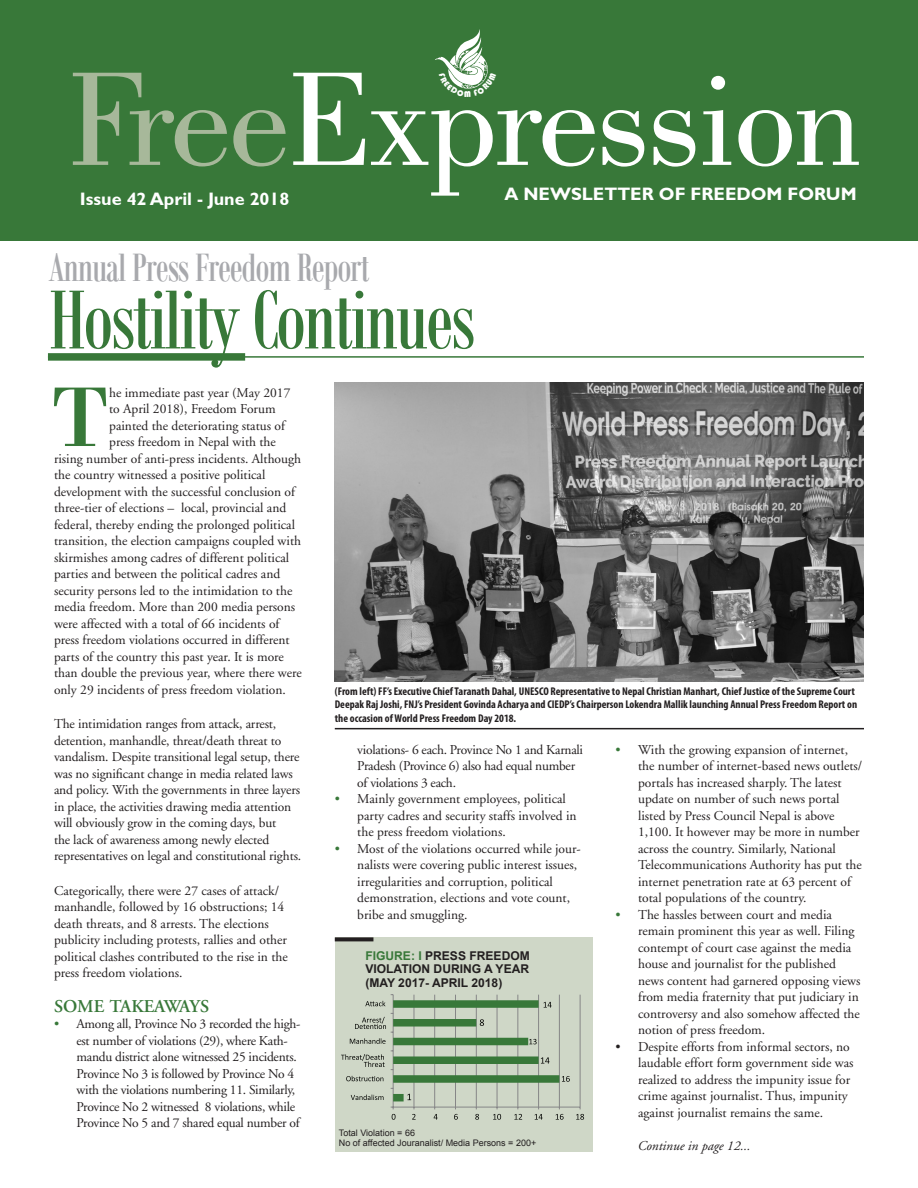
<style>
.page{position:relative;width:918px;height:1188px;background:#fff}
.page>*{position:absolute;margin:0;border:0;box-sizing:border-box;transform-origin:0 0}
.t1{font:140.25px "Bodoni BT";letter-spacing:-.02em;color:#fff}
.t2{font:90.75px "Bodoni MT Condensed";letter-spacing:-.03em;color:#387839}
.Body_Text{font:87.75px "Bodoni BT";color:#387839}
.t3{font:42.6px "Bodoni MT Condensed";letter-spacing:-.03em;color:#a8a9ad}
.t4{font:700 18px "Gill Sans";color:#fff}
.Subhead-3{font:600 18px "Adobe Garamond";color:#387839}
.Body_Text-2{font:13.5px/16.5px "Adobe Garamond";color:#231f20}
.Bullet_Text{font:13.5px/16.5px "Adobe Garamond";color:#231f20}
.Bullet_Text-2{font:13.5px/16.5px "Adobe Garamond";letter-spacing:-.02em;color:#231f20}
.Bullet_Text-3{font:italic 13.5px "Adobe Garamond";color:#231f20}
.Subhead-3-2{font:700 12.15px/13.5px "Arial";color:#231f20;text-align:justify}
.t5{font:700 condensed 11.25px/13.5px "Myriad Pro";color:#231f20}
.t6{font:9px "Arial";color:#231f20}
.s1{color:#a7b89a}
.s2{color:#387839}
</style>
<div class="page">
<div style="left:0;top:0;width:918px;height:240px;background:#387839"></div>
<img style="left:335px;top:382px;width:529px;height:299px">
<hr style="left:48px;top:356px;width:816px;height:2px;background:#387839">
<div style="left:48px;top:353px;width:197px;height:8px;background:#387839"></div>
<div style="left:335px;top:938px;width:257px;height:214px;background:#cfd7c7"></div>
<hr style="left:414px;top:995px;width:1px;height:112px;background:#868687">
<hr style="left:434px;top:995px;width:1px;height:112px;background:#868687">
<hr style="left:455px;top:995px;width:1px;height:112px;background:#868687">
<hr style="left:476px;top:995px;width:1px;height:112px;background:#868687">
<hr style="left:497px;top:995px;width:1px;height:112px;background:#868687">
<hr style="left:518px;top:995px;width:1px;height:112px;background:#868687">
<hr style="left:538px;top:995px;width:1px;height:112px;background:#868687">
<hr style="left:559px;top:995px;width:1px;height:112px;background:#868687">
<hr style="left:580px;top:995px;width:1px;height:112px;background:#868687">
<hr style="left:393px;top:1107px;width:187px;height:1px;background:#868687">
<svg style="left:412px;top:1107px;width:4px;height:13px"></svg>
<svg style="left:434px;top:1107px;width:4px;height:13px"></svg>
<svg style="left:454px;top:1107px;width:4px;height:13px"></svg>
<svg style="left:475px;top:1107px;width:4px;height:13px"></svg>
<svg style="left:493px;top:1107px;width:8px;height:13px"></svg>
<svg style="left:514px;top:1107px;width:8px;height:13px"></svg>
<svg style="left:535px;top:1107px;width:8px;height:13px"></svg>
<svg style="left:556px;top:1107px;width:8px;height:13px"></svg>
<svg style="left:576px;top:1107px;width:8px;height:13px"></svg>
<hr style="left:393px;top:995px;width:1px;height:112px;background:#868687">
<svg style="left:391px;top:1107px;width:5px;height:13px"></svg>
<svg style="left:341px;top:994px;width:229px;height:107px"></svg>
<svg style="left:335px;top:937px;width:38px;height:4px"></svg>
<hr style="left:335px;top:728px;width:529px;height:1px;background:#231f20">
<svg style="left:435px;top:29px;width:53px;height:60px"></svg>
<p class="t1" style="left:67px;top:33px;width:797px"><span class="s1">Free</span>Expression</p>
<p class="t4" style="left:80px;top:188px;width:211px">Issue 42 April - June 2018</p>
<p class="t4" style="left:504px;top:183px;width:354px">A NEWSLETTER OF FREEDOM FORUM</p>
<p class="t3" style="left:49px;top:242px;width:322px">Annual Press Freedom Report</p>
<p class="t2" style="left:49px;top:265px;width:428px">Hostility Continues</p>
<p class="Body_Text" style="left:51px;top:362px;width:60px">T</p>
<p class="Body_Text-2" style="left:109px;top:384px;width:183px">he immediate past year (May 2017</p>
<p class="Body_Text-2" style="left:109px;top:401px;width:168px">to April 2018), Freedom Forum</p>
<p class="Body_Text-2" style="left:109px;top:417px;width:177px">painted the deteriorating status of</p>
<p class="Body_Text-2" style="left:109px;top:434px;width:168px">press freedom in Nepal with the</p>
<p class="Body_Text-2" style="left:54px;top:450px;width:249px">rising number of anti-press incidents. Although</p>
<p class="Body_Text-2" style="left:54px;top:467px;width:213px">the country witnessed a positive political</p>
<p class="Body_Text-2" style="left:54px;top:483px;width:243px">development with the successful conclusion of</p>
<p class="Body_Text-2" style="left:54px;top:500px;width:234px">three-tier of elections – local, provincial and</p>
<p class="Body_Text-2" style="left:54px;top:516px;width:243px">federal, thereby ending the prolonged political</p>
<p class="Body_Text-2" style="left:54px;top:533px;width:249px">transition, the election campaigns coupled with</p>
<p class="Body_Text-2" style="left:54px;top:549px;width:237px">skirmishes among cadres of different political</p>
<p class="Body_Text-2" style="left:54px;top:566px;width:228px">parties and between the political cadres and</p>
<p class="Body_Text-2" style="left:54px;top:582px;width:240px">security persons led to the intimidation to the</p>
<p class="Body_Text-2" style="left:54px;top:599px;width:243px">media freedom. More than 200 media persons</p>
<p class="Body_Text-2" style="left:54px;top:615px;width:227px">were affected with a total of 66 incidents of</p>
<p class="Body_Text-2" style="left:54px;top:632px;width:237px">press freedom violations occurred in different</p>
<p class="Body_Text-2" style="left:54px;top:648px;width:231px">parts of the country this past year. It is more</p>
<p class="Body_Text-2" style="left:54px;top:665px;width:249px">than double the previous year, where there were</p>
<p class="Body_Text-2" style="left:54px;top:681px;width:233px">only 29 incidents of press freedom violation.</p>
<p class="Body_Text-2" style="left:54px;top:716px;width:249px">The intimidation ranges from attack, arrest, detention, manhandle, threat/death threat to vandalism. Despite transitional legal setup, there was no significant change in media related laws and policy. With the governments in three layers in place, the activities drawing media attention will obviously grow in the coming days, but<br>the lack of awareness among newly elected representatives on legal and constitutional rights.</p>
<p class="Body_Text-2" style="left:54px;top:882px;width:235px">Categorically, there were 27 cases of attack/ manhandle, followed by 16 obstructions; 14 death threats, and 8 arrests. The elections publicity including protests, rallies and other political clashes contributed to the rise in the press freedom violations.</p>
<p class="Subhead-3" style="left:54px;top:996px;width:157px">SOME TAKEAWAYS</p>
<p class="Bullet_Text-2" style="left:76px;top:1016px;width:226px;text-indent:-22px"><span class="s2">•</span> Among all, Province No 3 recorded the high&shy;est number of violations (29), where Kath&shy;mandu district alone witnessed 25 incidents.<br>Province No 3 is followed by Province No 4 with the violations numbering 11. Similarly, Province No 2 witnessed 8 violations, while Province No 5 and 7 shared equal number of</p>
<p class="t5" style="left:335px;top:684px;width:524px">(From left) FF’s Executive Chief Taranath Dahal, UNESCO Representative to Nepal Christian Manhart, Chief Justice of the Supreme Court<br>Deepak Raj Joshi, FNJ’s President Govinda Acharya and CIEDP’s Chairperson Lokendra Mallik launching Annual Press Freedom Report on the occasion of World Press Freedom Day 2018.</p>
<p class="Bullet_Text-2" style="left:357px;top:742px;width:227px">violations- 6 each. Province No 1 and Karnali<br>Pradesh (Province 6) also had equal number of violations 3 each.</p>
<p class="Bullet_Text" style="left:357px;top:791px;width:221px;text-indent:-22px"><span class="s2">•</span> Mainly government employees, political party cadres and security staffs involved in the press freedom violations.</p>
<p class="Bullet_Text" style="left:357px;top:841px;width:225px;text-indent:-22px"><span class="s2">•</span> Most of the violations occurred while jour&shy;nalists were covering public interest issues, irregularities and corruption, political demonstration, elections and vote count, bribe and smuggling.</p>
<p class="Subhead-3-2" style="left:365px;top:949px;width:166px"><span class="s2">FIGURE: I</span> PRESS FREEDOM VIOLATION DURING A YEAR (MAY 2017- APRIL 2018)</p>
<p class="t6" style="left:339px;top:1127px;width:78px">Total Violation = 66</p>
<p class="t6" style="left:339px;top:1137px;width:199px">No of affected Jouranalist/ Media Persons = 200+</p>
<p class="Bullet_Text" style="left:638px;top:742px;width:226px;text-indent:-22px"><span class="s2">•</span> With the growing expansion of internet, the number of internet-based news outlets/ portals has increased sharply. The latest update on number of such news portal listed by Press Council Nepal is above 1,100. It however may be more in number across the country. Similarly, National Telecommunications Authority has put the internet penetration rate at 63 percent of total populations of the country.</p>
<p class="Bullet_Text" style="left:638px;top:907px;width:224px;text-indent:-22px"><span class="s2">•</span> The hassles between court and media remain prominent this year as well. Filing contempt of court case against the media house and journalist for the published news content had garnered opposing views from media fraternity that put judiciary in controversy and also somehow affected the notion of press freedom.</p>
<p class="Bullet_Text" style="left:638px;top:1039px;width:217px;text-indent:-22px">• Despite efforts from informal sectors, no laudable effort form government side was realized to address the impunity issue for crime against journalist. Thus, impunity against journalist remains the same.</p>
<p class="Bullet_Text-3" style="left:638px;top:1139px;width:114px">Continue in page 12...</p>
</div>
